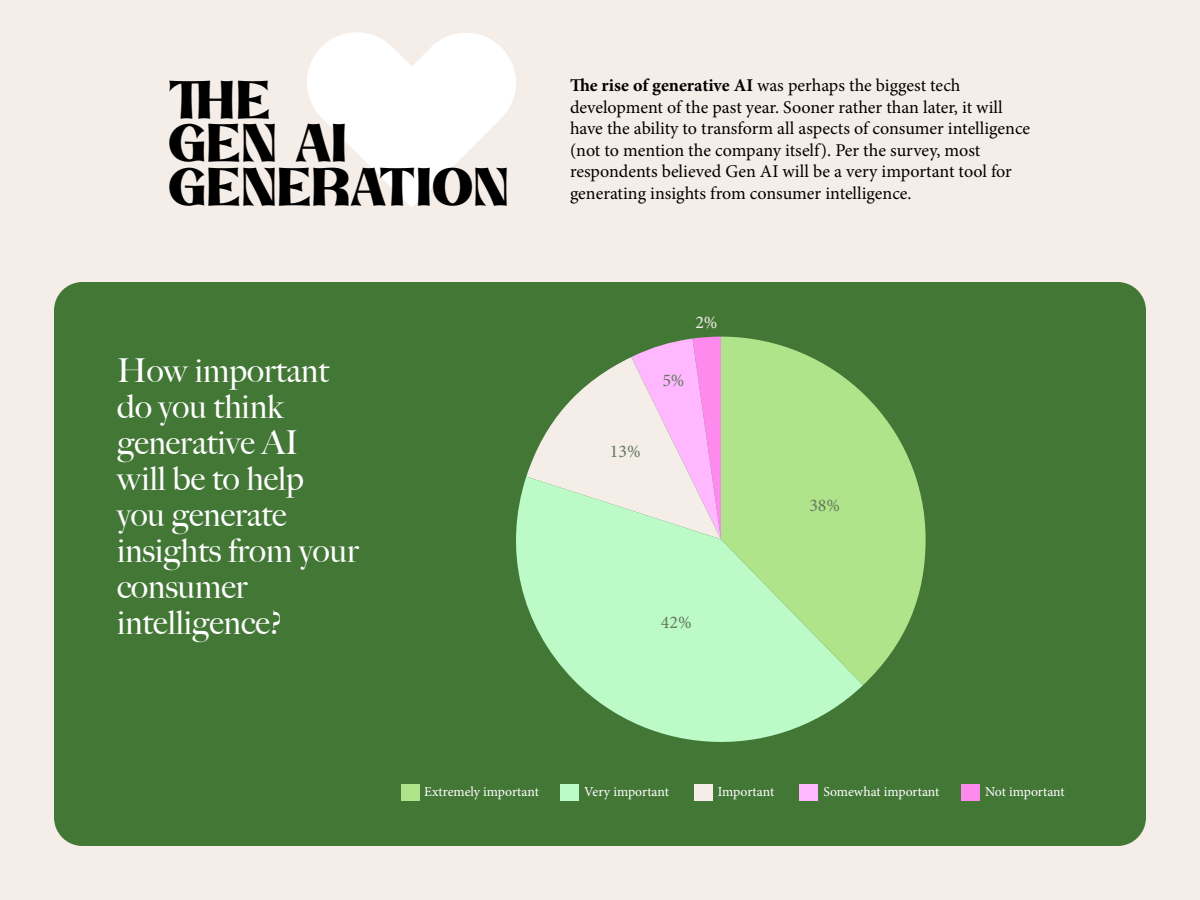
<style>
.page{position:relative;width:1200px;height:900px;background:#f5ede8}
.page>*{position:absolute;margin:0;border:0;box-sizing:border-box;transform-origin:0 0}
.t1{font:43.95px/43.7px "Magica";letter-spacing:.015em;color:#000;scale:1.11 1}
.t2{font:500 33px/36px "Big Caslon";color:#fff}
.t3{font:18px/21.6px "Minion Pro";color:#000}
.t4{font:17.85px "Minion Pro";color:#657761}
.t5{font:17.85px "Minion Pro";color:#f5ede8}
.t6{font:13.65px "Minion Pro";letter-spacing:-.005em;color:#fff}
.s1{font-weight:700}
</style>
<div class="page">
<div style="left:54px;top:282px;width:1092px;height:564px;background:#437736;border-radius:28px"></div>
<svg style="left:307px;top:32px;width:209px;height:175px"></svg>
<div style="left:401px;top:784px;width:18px;height:16px;background:#b0e48a"></div>
<div style="left:561px;top:784px;width:18px;height:16px;background:#bcfac8"></div>
<div style="left:694px;top:784px;width:18px;height:16px;background:#f5ede8"></div>
<div style="left:800px;top:784px;width:18px;height:16px;background:#ffb8ff"></div>
<div style="left:962px;top:784px;width:18px;height:16px;background:#ff8aed"></div>
<svg style="left:526px;top:337px;width:195px;height:140px"></svg>
<svg style="left:516px;top:477px;width:347px;height:265px;fill:#bcfac8"></svg>
<svg style="left:721px;top:337px;width:205px;height:348px;fill:#b0e48a"></svg>
<h1 class="t1" style="left:169px;top:73px;width:308px">THE<br>GEN AI<br>GENERATION</h1>
<p class="t3" style="left:570px;top:75px;width:462px"><span class="s1">The rise of generative AI</span> was perhaps the biggest tech development of the past year. Sooner rather than later, it will have the ability to transform all aspects of consumer intelligence (not to mention the company itself). Per the survey, most respondents believed Gen AI will be a very important tool for generating insights from consumer intelligence.</p>
<h2 class="t2" style="left:117px;top:351px;width:243px">How important do you think generative AI<br>will be to help you generate insights from your consumer intelligence?</h2>
<p class="t5" style="left:695px;top:310px;width:24px">2%</p>
<p class="t4" style="left:662px;top:368px;width:24px">5%</p>
<p class="t4" style="left:610px;top:439px;width:32px">13%</p>
<p class="t4" style="left:661px;top:610px;width:32px">42%</p>
<p class="t4" style="left:809px;top:493px;width:32px">38%</p>
<p class="t6" style="left:424px;top:783px;width:116px">Extremely important</p>
<p class="t6" style="left:584px;top:783px;width:86px">Very important</p>
<p class="t6" style="left:718px;top:783px;width:58px">Important</p>
<p class="t6" style="left:823px;top:783px;width:118px">Somewhat important</p>
<p class="t6" style="left:985px;top:783px;width:81px">Not important</p>
</div>
